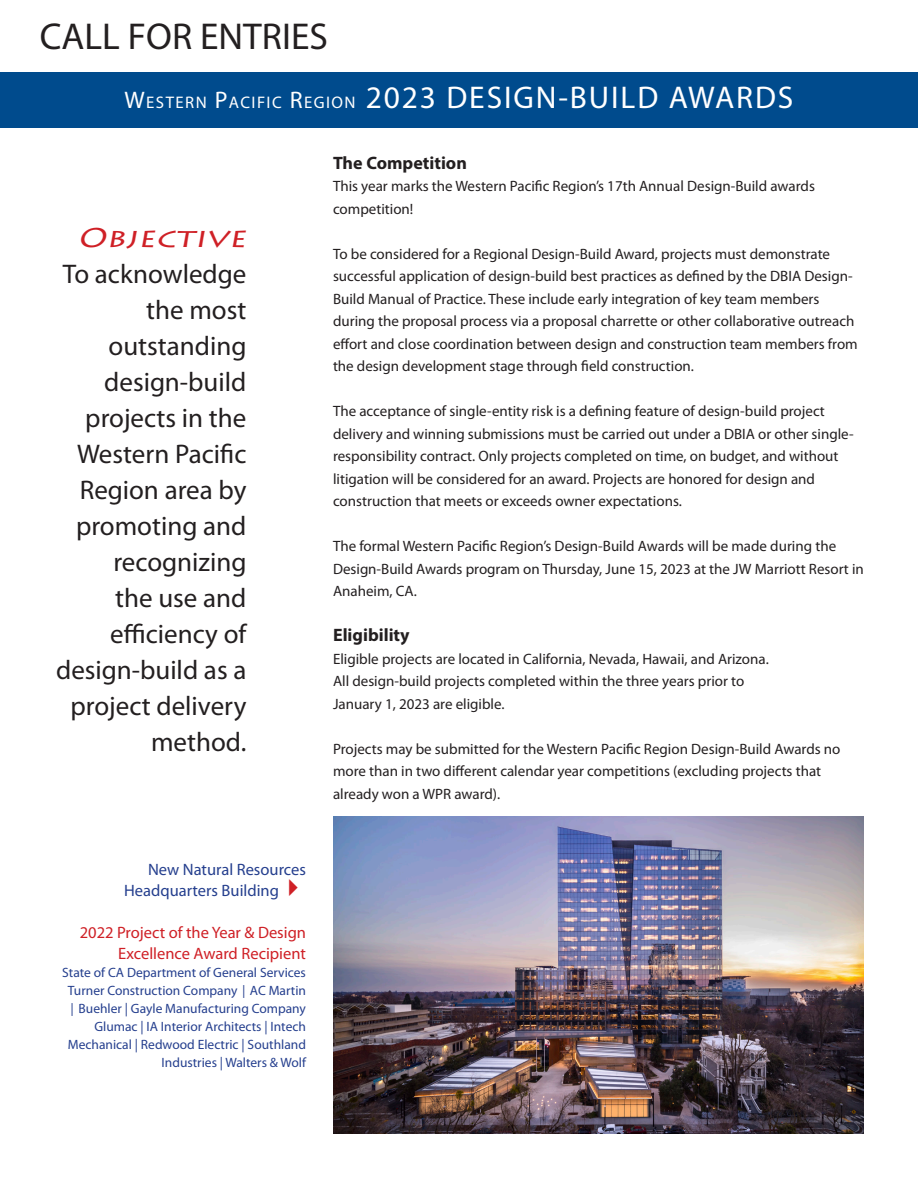
<style>
.page{position:relative;width:918px;height:1188px;background:#fff}
.page>*{position:absolute;margin:0;border:0;box-sizing:border-box;transform-origin:0 0}
.t1{font:37.5px "Myriad Pro";color:#231f20}
.t2{font:31.5px "Myriad Pro";letter-spacing:.06em;color:#fff}
.t3{font:27px/36px "Myriad Pro";color:#231f20;text-align:right}
.t4{font:italic 27px "Lithos Pro";color:#cf2026;scale:1.25 1}
.Paragraph_Style_1{font:700 18px "Myriad Pro";color:#231f20}
.t5{font:16.8px "Myriad Pro";letter-spacing:.085em;color:#fff}
.t6{font:16.5px/21px "Myriad Pro";color:#cf2026;text-align:right}
.t7{font:16.5px/21px "Myriad Pro";color:#253f8e;text-align:right}
.Paragraph_Style_1-2{font:15px/22.5px "Myriad Pro";color:#231f20}
.t8{font:13.5px/18px "Myriad Pro";color:#253f8e;text-align:right}
.s1{font-size:24px}
.s2{font-size:31.5px}
.s3{color:#cf2026}
.s4{font-family:"Calibri"}
</style>
<div class="page">
<div style="left:0;top:72px;width:918px;height:56px;background:#004b8d"></div>
<img style="left:333px;top:816px;width:531px;height:318px">
<p class="t1" style="left:40px;top:13px;width:290px">CALL FOR ENTRIES</p>
<p class="t5" style="left:125px;top:92px;width:363px"><span class="s1">W</span>ESTERN <span class="s1">P</span>ACIFIC <span class="s1">R</span>EGION <span class="s2">2023 DESIGN</span></p>
<p class="t2" style="left:558px;top:78px;width:234px">-BUILD AWARDS</p>
<p class="t4" style="left:78px;top:222px;width:141px">OBJECTIVE</p>
<p class="t3" style="left:56px;top:256px;width:192px">To acknowledge the most outstanding design-build projects in the<br>Western Pacific<br>Region area by promoting and recognizing<br>the use and efficiency of design-build as a project delivery method.</p>
<p class="t7" style="left:124px;top:858px;width:183px">New Natural Resources<br>Headquarters Building<span class="s3">✔</span></p>
<p class="t6" style="left:80px;top:921px;width:228px">2022 Project of the Year &amp; Design<br>Excellence Award Recipient</p>
<p class="t8" style="left:62px;top:963px;width:245px">State of CA Department of General Services Turner Construction Company <span class="s4">│</span> AC Martin <span class="s4">│</span> Buehler | Gayle Manufacturing Company Glumac | IA Interior Architects | Intech Mechanical | Redwood Electric | Southland Industries | Walters &amp; Wolf</p>
<p class="Paragraph_Style_1" style="left:333px;top:151px;width:135px">The Competition</p>
<p class="Paragraph_Style_1-2" style="left:333px;top:175px;width:483px">This year marks the Western Pacific Region’s 17th Annual Design-Build awards competition!</p>
<p class="Paragraph_Style_1-2" style="left:333px;top:242px;width:526px">To be considered for a Regional Design-Build Award, projects must demonstrate successful application of design-build best practices as defined by the DBIA Design-Build Manual of Practice. These include early integration of key team members during the proposal process via a proposal charrette or other collaborative outreach effort and close coordination between design and construction team members from the design development stage through field construction.</p>
<p class="Paragraph_Style_1-2" style="left:333px;top:400px;width:522px">The acceptance of single-entity risk is a defining feature of design-build project delivery and winning submissions must be carried out under a DBIA or other single&shy;responsibility contract. Only projects completed on time, on budget, and without litigation will be considered for an award. Projects are honored for design and construction that meets or exceeds owner expectations.</p>
<p class="Paragraph_Style_1-2" style="left:333px;top:535px;width:532px">The formal Western Pacific Region’s Design-Build Awards will be made during the<br>Design-Build Awards program on Thursday, June 15, 2023 at the JW Marriott Resort in<br>Anaheim, CA.</p>
<p class="Paragraph_Style_1" style="left:333px;top:623px;width:78px">Eligibility</p>
<p class="Paragraph_Style_1-2" style="left:333px;top:647px;width:437px">Eligible projects are located in California, Nevada, Hawaii, and Arizona.</p>
<p class="Paragraph_Style_1-2" style="left:333px;top:670px;width:413px">All design-build projects completed within the three years prior to<br>January 1, 2023 are eligible.</p>
<p class="Paragraph_Style_1-2" style="left:333px;top:737px;width:509px">Projects may be submitted for the Western Pacific Region Design-Build Awards no more than in two different calendar year competitions (excluding projects that already won a WPR award).</p>
</div>
